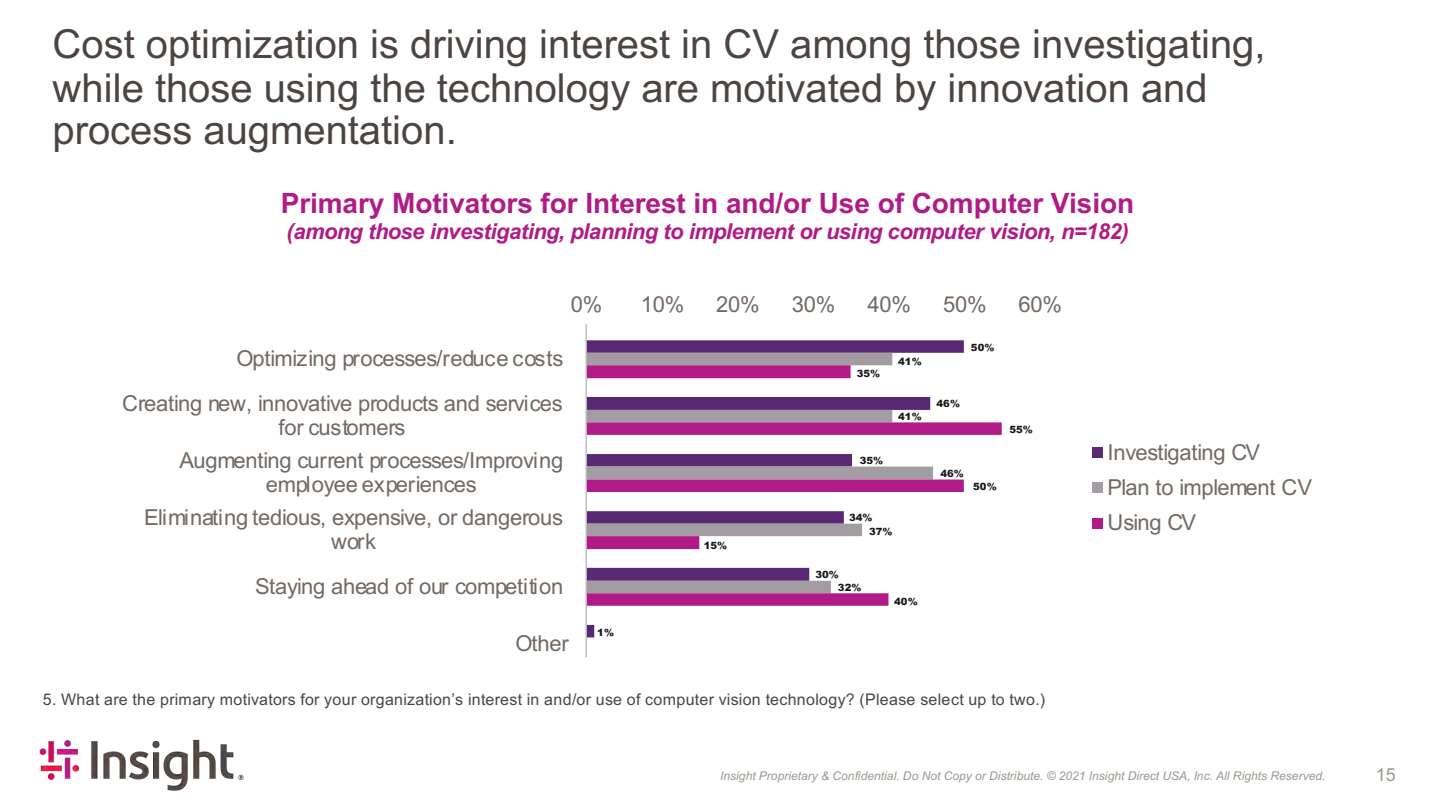
<style>
.page{position:relative;width:1440px;height:810px;background:#fff}
.page>*{position:absolute;margin:0;border:0;box-sizing:border-box;transform-origin:0 0}
.t1{font:40px/43px "Arial";color:#4b4441}
.t2{font:700 28px "Arial";color:#b01b87}
.t3{font:22px/45.2px "Arial";letter-spacing:-.01em;color:#726963}
.t4{font:italic 700 22px "Arial";letter-spacing:-.02em;color:#b01b87}
.t5{font:18px "Arial";color:#9c968e}
.t6{font:16px "Arial";letter-spacing:.02em;color:#4b4441}
.t7{font:italic 12px "Arial";letter-spacing:.005em;color:#9c968e}
.t8{font:900 10px/13.4px "Arial";letter-spacing:.01em;color:#181717}
</style>
<div class="page">
<img style="left:39px;top:739px;width:205px;height:52px">
<svg style="left:587px;top:340px;width:377px;height:297px"></svg>
<svg style="left:587px;top:353px;width:346px;height:12px;fill:#a39da3"></svg>
<svg style="left:587px;top:365px;width:415px;height:241px"></svg>
<div style="left:1092px;top:447px;width:11px;height:11px;background:#582873"></div>
<div style="left:1092px;top:483px;width:11px;height:10px;background:#a39da3"></div>
<div style="left:1092px;top:518px;width:11px;height:10px;background:#b01b87"></div>
<hr style="left:586px;top:324px;width:1px;height:333px;background:#a39da3">
<h1 class="t1" style="left:53px;top:22px;width:1215px">Cost optimization is driving interest in CV among those investigating, while those using the technology are motivated by innovation and process augmentation.</h1>
<p class="t2" style="left:281px;top:187px;width:855px">Primary Motivators for Interest in and/or Use of Computer Vision</p>
<p class="t4" style="left:287px;top:219px;width:844px">(among those investigating, planning to implement or using computer vision, n=182)</p>
<p class="t3" style="left:571px;top:282px;width:33px">0%</p>
<p class="t3" style="left:641px;top:282px;width:45px">10%</p>
<p class="t3" style="left:716px;top:282px;width:45px">20%</p>
<p class="t3" style="left:792px;top:282px;width:45px">30%</p>
<p class="t3" style="left:867px;top:282px;width:45px">40%</p>
<p class="t3" style="left:943px;top:282px;width:45px">50%</p>
<p class="t3" style="left:1019px;top:282px;width:45px">60%</p>
<p class="t3" style="left:122px;top:336px;width:443px;text-align:right">Optimizing processes/reduce costs<br>Creating new, innovative products and services</p>
<p class="t3" style="left:179px;top:411px;width:386px;line-height:33.2px;text-indent:99px">for customers<br>Augmenting current processes/Improving</p>
<p class="t3" style="left:144px;top:469px;width:420px;line-height:32.6px;text-indent:121px">employee experiences<br>Eliminating tedious, expensive, or dangerous</p>
<p class="t3" style="left:255px;top:519px;width:310px;text-indent:76px">work<br>Staying ahead of our competition</p>
<p class="t3" style="left:516px;top:621px;width:55px">Other</p>
<p class="t8" style="left:597px;top:626px;width:18px">1%</p>
<p class="t8" style="left:704px;top:538px;width:25px">15%</p>
<p class="t8" style="left:857px;top:367px;width:25px">35%</p>
<p class="t8" style="left:860px;top:453px;width:25px">35%</p>
<p class="t8" style="left:898px;top:354px;width:25px">41%</p>
<p class="t8" style="left:898px;top:410px;width:25px">41%</p>
<p class="t8" style="left:869px;top:511px;width:25px;text-indent:-20px">34%<br>37%</p>
<p class="t8" style="left:838px;top:567px;width:25px;text-indent:-23px">30%<br>32%</p>
<p class="t8" style="left:894px;top:595px;width:25px">40%</p>
<p class="t8" style="left:971px;top:340px;width:25px">50%</p>
<p class="t8" style="left:937px;top:396px;width:25px">46%</p>
<p class="t8" style="left:1009px;top:423px;width:25px">55%</p>
<p class="t8" style="left:940px;top:466px;width:25px">46%</p>
<p class="t8" style="left:973px;top:479px;width:25px">50%</p>
<p class="t6" style="left:43px;top:691px;width:1004px">5. What are the primary motivators for your organization’s interest in and/or use of computer vision technology? (Please select up to two.)</p>
<p class="t3" style="left:1107px;top:435px;width:206px;line-height:35.2px">Investigating CV<br>Plan to implement CV<br>Using CV</p>
<p class="t7" style="left:720px;top:770px;width:607px">Insight Proprietary &amp; Confidential. Do Not Copy or Distribute. © 2021 Insight Direct USA, Inc. All Rights Reserved.</p>
<p class="t5" style="left:1376px;top:765px;width:22px">15</p>
</div>
